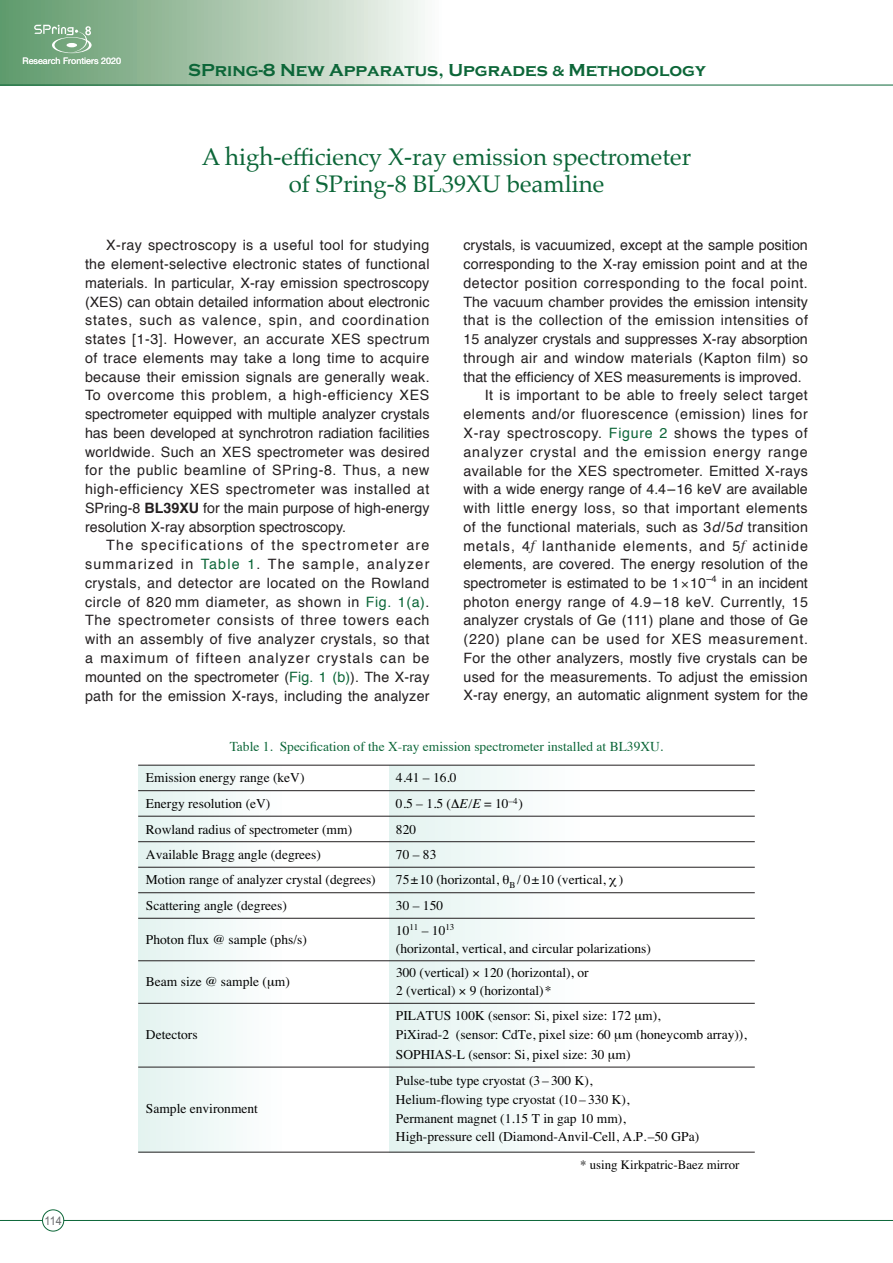
<style>
.page{position:relative;width:893px;height:1263px;background:#fff}
.page>*{position:absolute;margin:0;border:0;box-sizing:border-box;transform-origin:0 0}
.t1{font:24px/27px "Palatino";color:#0c6638;text-align:center}
.t2{font:700 18px "Copperplate Gothic";color:#0c6638}
.t3{font:14.25px/18.8px "Helvetica";letter-spacing:.015em;color:#231f20;text-align:justify}
.t4{font:14.25px "Helvetica";letter-spacing:.035em;color:#231f20}
.t5{font:14.25px "Helvetica";letter-spacing:.04em;color:#231f20}
.t6{font:14.25px "Helvetica";letter-spacing:.065em;color:#231f20}
.t7{font:14.25px "Helvetica";letter-spacing:.05em;color:#231f20}
.t8{font:14.25px "Helvetica";letter-spacing:.06em;color:#231f20}
.t9{font:14.25px "Helvetica";letter-spacing:.055em;color:#231f20}
.t10{font:13.5px/18.8px "Times";color:#030303}
.t11{font:13.5px "Times";color:#0c6638}
.t12{font:12.9px "Times";color:#030303}
.t13{font:12px "Arial";color:#6c6d70;scale:.9 1}
.t14{font:9px "Helvetica Neue";color:#fff}
.s1{font-size:15px}
.s2{font-weight:700}
.s3{color:#0c6638}
.s4{font-style:italic}
.s5{font-family:"Times";font-style:italic}
</style>
<div class="page">
<svg style="left:0;top:0;width:425px;height:84px;background:#a8c6ac"></svg>
<svg style="left:34px;top:25px;width:58px;height:28px;background:#8eb695"></svg>
<div style="left:138px;top:765px;width:251px;height:387px;background:linear-gradient(to right,#e6f3f1,#fff)"></div>
<div style="left:389px;top:765px;width:333px;height:387px;background:linear-gradient(to right,#e6f3f1,#fff)"></div>
<hr style="left:138px;top:765px;width:617px;height:1px;background:#231f20">
<hr style="left:138px;top:790px;width:617px;height:1px;background:#231f20">
<hr style="left:138px;top:816px;width:617px;height:1px;background:#231f20">
<hr style="left:138px;top:841px;width:617px;height:1px;background:#231f20">
<hr style="left:138px;top:867px;width:617px;height:1px;background:#231f20">
<hr style="left:138px;top:892px;width:617px;height:1px;background:#231f20">
<hr style="left:138px;top:918px;width:617px;height:1px;background:#231f20">
<hr style="left:138px;top:960px;width:617px;height:1px;background:#231f20">
<hr style="left:138px;top:1003px;width:617px;height:1px;background:#231f20">
<hr style="left:138px;top:1067px;width:617px;height:1px;background:#231f20">
<hr style="left:138px;top:1152px;width:617px;height:1px;background:#231f20">
<svg style="left:451px;top:799px;width:8px;height:9px"></svg>
<svg style="left:503px;top:875px;width:6px;height:9px"></svg>
<svg style="left:609px;top:877px;width:7px;height:10px"></svg>
<svg style="left:268px;top:980px;width:7px;height:9px"></svg>
<svg style="left:473px;top:971px;width:6px;height:6px"></svg>
<svg style="left:460px;top:989px;width:6px;height:6px"></svg>
<svg style="left:635px;top:1014px;width:7px;height:9px"></svg>
<svg style="left:615px;top:1033px;width:7px;height:9px"></svg>
<svg style="left:609px;top:1053px;width:6px;height:9px"></svg>
<p class="t14" style="left:23px;top:54px;width:100px">Research Frontiers 2020</p>
<p class="t2" style="left:188px;top:60px;width:519px">SPring-8 New Apparatus, Upgrades <span class="s1">&amp;</span> Methodology</p>
<h1 class="t1" style="left:202px;top:143px;width:491px">A high-efficiency X-ray emission spectrometer of SPring-8 BL39XU beamline</h1>
<p class="t3" style="left:85px;top:236px;width:346px;text-indent:21px">X-ray spectroscopy is a useful tool for studying the element-selective electronic states of functional materials. In particular, X-ray emission spectroscopy (XES) can obtain detailed information about electronic states, such as valence, spin, and coordination states [1-3]. However, an accurate XES spectrum of trace elements may take a long time to acquire because their emission signals are generally weak.<br>To overcome this problem, a high-efficiency XES spectrometer equipped with multiple analyzer crystals has been developed at synchrotron radiation facilities worldwide. Such an XES spectrometer was desired for the public beamline of SPring-8. Thus, a new high-efficiency XES spectrometer was installed at SPring-8 <span class="s2">BL39XU</span> for the main purpose of high-energy resolution X-ray absorption spectroscopy.</p>
<p class="t3" style="left:85px;top:536px;width:346px;text-indent:21px">The specifications of the spectrometer are summarized in <span class="s3">Table 1</span>. The sample, analyzer crystals, and detector are located on the Rowland circle of 820 mm diameter, as shown in <span class="s3">Fig. 1(a)</span>.<br>The spectrometer consists of three towers each with an assembly of five analyzer crystals, so that a maximum of fifteen analyzer crystals can be mounted on the spectrometer (<span class="s3">Fig. 1 (b)</span>). The X-ray path for the emission X-rays, including the analyzer</p>
<p class="t3" style="left:463px;top:236px;width:346px">crystals, is vacuumized, except at the sample position</p>
<p class="t3" style="left:463px;top:255px;width:346px">corresponding to the X-ray emission point and at the</p>
<p class="t4" style="left:463px;top:272px;width:346px">detector position corresponding to the focal point.</p>
<p class="t3" style="left:463px;top:293px;width:346px">The vacuum chamber provides the emission intensity</p>
<p class="t4" style="left:463px;top:309px;width:346px">that is the collection of the emission intensities of</p>
<p class="t3" style="left:463px;top:330px;width:346px">15 analyzer crystals and suppresses X-ray absorption</p>
<p class="t4" style="left:463px;top:347px;width:346px">through air and window materials (Kapton film) so</p>
<p class="t3" style="left:463px;top:368px;width:340px">that the efficiency of XES measurements is improved.</p>
<p class="t4" style="left:485px;top:384px;width:325px">It is important to be able to freely select target</p>
<p class="t5" style="left:463px;top:403px;width:346px">elements and/or fluorescence (emission) lines for</p>
<p class="t7" style="left:463px;top:422px;width:346px">X-ray spectroscopy. <span class="s3">Figure 2</span> shows the types of</p>
<p class="t8" style="left:463px;top:441px;width:346px">analyzer crystal and the emission energy range</p>
<p class="t3" style="left:463px;top:462px;width:346px">available for the XES spectrometer. Emitted X-rays</p>
<p class="t3" style="left:463px;top:480px;width:346px">with a wide energy range of 4.4–16 keV are available</p>
<p class="t5" style="left:463px;top:497px;width:346px">with little energy loss, so that important elements</p>
<p class="t3" style="left:463px;top:518px;width:346px">of the functional materials, such as 3<span class="s4">d</span>/5<span class="s4">d</span> transition</p>
<p class="t6" style="left:463px;top:534px;width:346px">metals, 4<span class="s5">f</span> lanthanide elements, and 5<span class="s5">f</span> actinide</p>
<p class="t3" style="left:463px;top:555px;width:346px">elements, are covered. The energy resolution of the</p>
<p class="t3" style="left:463px;top:574px;width:346px">spectrometer is estimated to be 1 10<sup>–4</sup> in an incident</p>
<p class="t4" style="left:463px;top:591px;width:346px">photon energy range of 4.9–18 keV. Currently, 15</p>
<p class="t3" style="left:463px;top:611px;width:346px">analyzer crystals of Ge (111) plane and those of Ge</p>
<p class="t9" style="left:463px;top:628px;width:346px">(220) plane can be used for XES measurement.</p>
<p class="t3" style="left:463px;top:649px;width:346px">For the other analyzers, mostly five crystals can be</p>
<p class="t3" style="left:463px;top:668px;width:346px">used for the measurements. To adjust the emission</p>
<p class="t3" style="left:463px;top:686px;width:346px">X-ray energy, an automatic alignment system for the</p>
<p class="t11" style="left:230px;top:734px;width:435px">Table 1. Specification of the X-ray emission spectrometer installed at BL39XU.</p>
<p class="t10" style="left:146px;top:767px;width:160px">Emission energy range (keV)</p>
<p class="t10" style="left:396px;top:767px;width:62px">4.41 – 16.0</p>
<p class="t10" style="left:146px;top:793px;width:126px">Energy resolution (eV)</p>
<p class="t10" style="left:396px;top:793px;width:128px">0.5 – 1.5 ( <span class="s4">E/E</span> = 10<sup>–4</sup>)</p>
<p class="t10" style="left:146px;top:818px;width:208px">Rowland radius of spectrometer (mm)</p>
<p class="t10" style="left:396px;top:818px;width:22px">820</p>
<p class="t10" style="left:146px;top:843px;width:177px">Available Bragg angle (degrees)</p>
<p class="t10" style="left:396px;top:843px;width:42px">70 – 83</p>
<p class="t10" style="left:146px;top:869px;width:231px">Motion range of analyzer crystal (degrees)</p>
<p class="t10" style="left:396px;top:869px;width:229px">75±10 (horizontal, <sub>B</sub> / 0±10 (vertical, )</p>
<p class="t10" style="left:146px;top:895px;width:142px">Scattering angle (degrees)</p>
<p class="t10" style="left:396px;top:895px;width:49px">30 – 150</p>
<p class="t10" style="left:146px;top:929px;width:162px">Photon flux @ sample (phs/s)</p>
<p class="t10" style="left:396px;top:920px;width:256px;line-height:17.9px">10<sup>11</sup> – 10<sup>13<br></sup>(horizontal, vertical, and circular polarizations)</p>
<p class="t10" style="left:146px;top:971px;width:145px">Beam size @ sample ( m)</p>
<p class="t10" style="left:396px;top:963px;width:194px;line-height:17.7px">300 (vertical) 120 (horizontal), or<br>2 (vertical) 9 (horizontal)*</p>
<p class="t10" style="left:146px;top:1024px;width:53px">Detectors</p>
<p class="t10" style="left:396px;top:1004px;width:352px;line-height:19.6px">PILATUS 100K (sensor: Si, pixel size: 172 m),<br>PiXirad-2 (sensor: CdTe, pixel size: 60 m (honeycomb array)),<br>SOPHIAS-L (sensor: Si, pixel size: 30 m)</p>
<p class="t13" style="left:45px;top:1213px;width:21px">114</p>
<p class="t10" style="left:146px;top:1098px;width:114px">Sample environment</p>
<p class="t10" style="left:396px;top:1070px;width:305px">Pulse-tube type cryostat (3 – 300 K),<br>Helium-flowing type cryostat (10 – 330 K),<br>Permanent magnet (1.15 T in gap 10 mm), High-pressure cell (Diamond-Anvil-Cell, A.P.–50 GPa)</p>
<p class="t12" style="left:580px;top:1152px;width:161px">* using Kirkpatric-Baez mirror</p>
</div>
